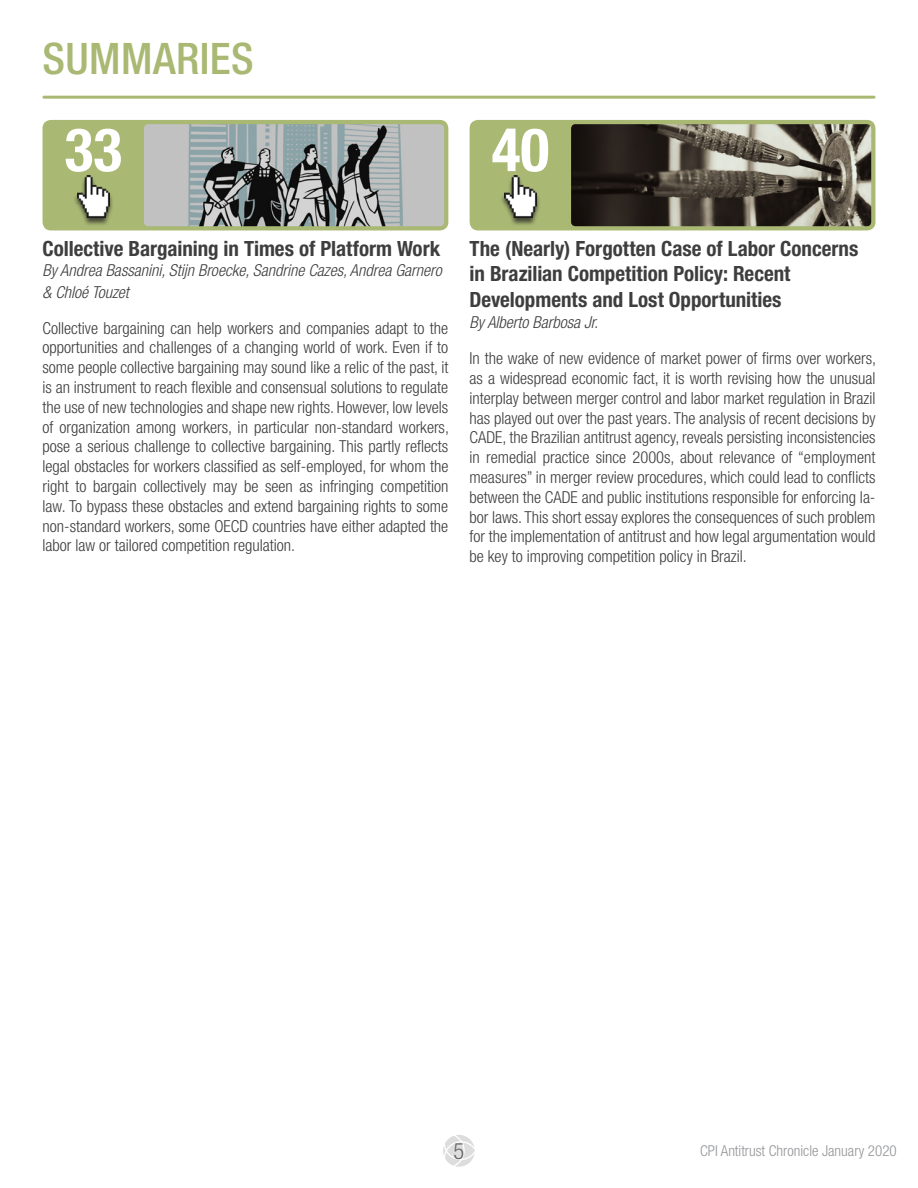
<style>
.page{position:relative;width:918px;height:1188px;background:#fff}
.page>*{position:absolute;margin:0;border:0;box-sizing:border-box;transform-origin:0 0}
.Body_Text{font:700 condensed 60px "Helvetica Neue LT Std";color:#fff}
.t1{font:500 condensed 43.5px "Helvetica Neue LT Std";letter-spacing:.01em;color:#a9b974}
.t2{font:300 condensed 22.5px "Helvetica Neue LT Std";color:#636366}
.t3{font:700 condensed 21px/25.2px "Helvetica Neue LT Std";color:#3e3e3f}
.t4{font:300 condensed 16.5px/19.8px "Helvetica Neue LT Std";color:#3e3e3f;text-align:justify}
.t5{font:italic 300 condensed 16.5px "Helvetica Neue LT Std";color:#3e3e3f}
.t6{font:300 condensed 15px "Helvetica Neue LT Std";color:#939598}
</style>
<div class="page">
<svg style="left:443px;top:1135px;width:32px;height:32px"></svg>
<hr style="left:43px;top:96px;width:832px;height:3px;background:#a9b974;border-radius:2px">
<div style="left:43px;top:120px;width:405px;height:110px;background:#a9b974;border-radius:9px"></div>
<img style="left:144px;top:124px;width:300px;height:102px">
<div style="left:73px;top:175px;width:41px;height:51px;background:#231f20;opacity:.75"></div>
<img style="left:77px;top:175px;width:33px;height:42px">
<div style="left:470px;top:120px;width:405px;height:110px;background:#a9b974;border-radius:9px"></div>
<img style="left:571px;top:124px;width:300px;height:102px">
<div style="left:500px;top:175px;width:41px;height:51px;background:#231f20;opacity:.75"></div>
<img style="left:504px;top:175px;width:33px;height:42px">
<p class="t1" style="left:43px;top:33px;width:213px">SUMMARIES</p>
<p class="Body_Text" style="left:65px;top:113px;width:59px">33</p>
<p class="Body_Text" style="left:492px;top:113px;width:59px">40</p>
<p class="t3" style="left:43px;top:236px;width:399px">Collective Bargaining in Times of Platform Work</p>
<p class="t5" style="left:43px;top:261px;width:401px">By Andrea Bassanini, Stijn Broecke, Sandrine Cazes, Andrea Garnero</p>
<p class="t5" style="left:43px;top:282px;width:88px">&amp; Chloé Touzet</p>
<p class="t4" style="left:43px;top:318px;width:408px">Collective bargaining can help workers and companies adapt to the opportunities and challenges of a changing world of work. Even if to some people collective bargaining may sound like a relic of the past, it is an instrument to reach flexible and consensual solutions to regulate the use of new technologies and shape new rights. However, low levels of organization among workers, in particular non-standard workers, pose a serious challenge to collective bargaining. This partly reflects legal obstacles for workers classified as self-employed, for whom the right to bargain collectively may be seen as infringing competition law. To bypass these obstacles and extend bargaining rights to some non-standard workers, some OECD countries have either adapted the labor law or tailored competition regulation.</p>
<p class="t3" style="left:470px;top:236px;width:390px">The (Nearly) Forgotten Case of Labor Concerns in Brazilian Competition Policy: Recent<br>Developments and Lost Opportunities</p>
<p class="t5" style="left:470px;top:313px;width:130px">By Alberto Barbosa Jr.</p>
<p class="t4" style="left:470px;top:348px;width:408px">In the wake of new evidence of market power of firms over workers, as a widespread economic fact, it is worth revising how the unusual interplay between merger control and labor market regulation in Brazil has played out over the past years. The analysis of recent decisions by CADE, the Brazilian antitrust agency, reveals persisting inconsistencies in remedial practice since 2000s, about relevance of “employment measures” in merger review procedures, which could lead to conflicts between the CADE and public institutions responsible for enforcing la&shy;bor laws. This short essay explores the consequences of such problem for the implementation of antitrust and how legal argumentation would be key to improving competition policy in Brazil.</p>
<h3 class="t2" style="left:454px;top:1138px;width:12px">5</h3>
<p class="t6" style="left:700px;top:1142px;width:198px">CPI Antitrust Chronicle January 2020</p>
</div>
